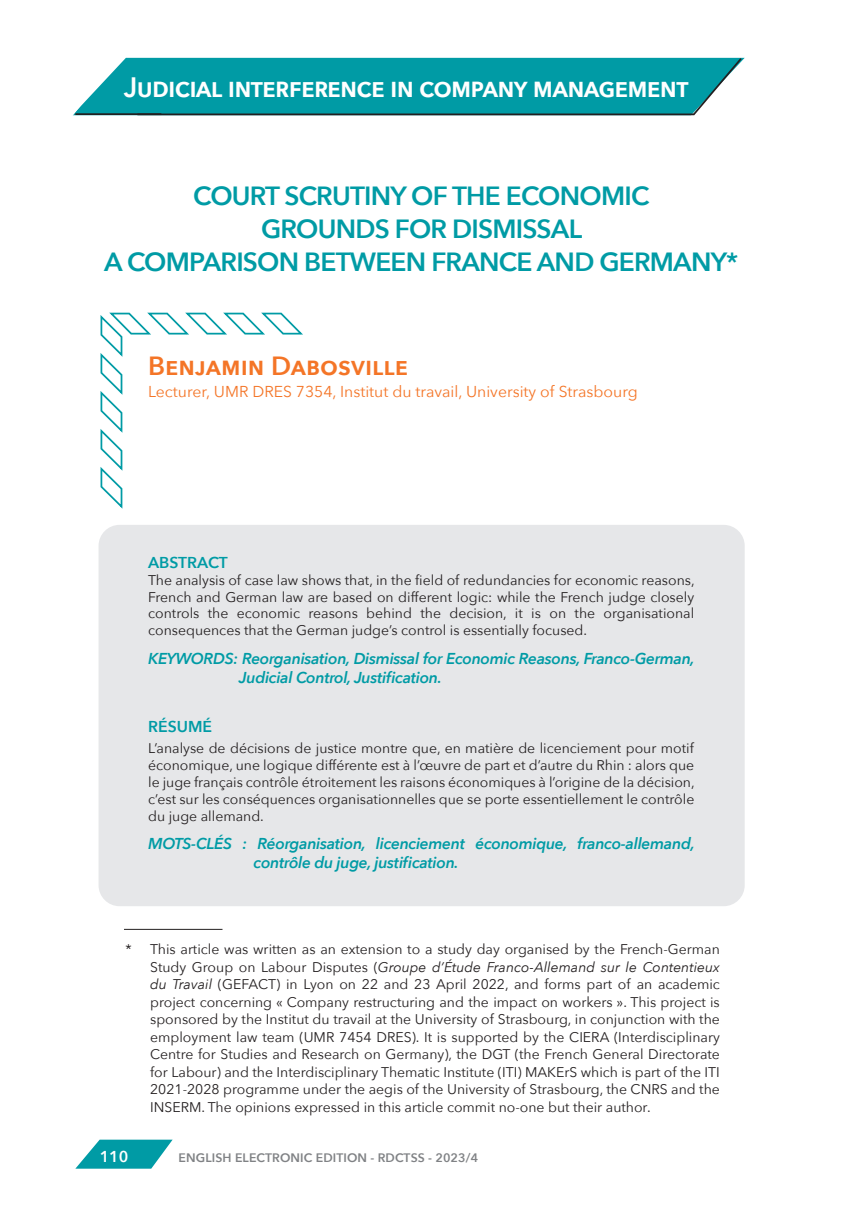
<style>
.page{position:relative;width:844px;height:1216px;background:#fff}
.page>*{position:absolute;margin:0;border:0;box-sizing:border-box;transform-origin:0 0}
.t1{font:600 28px "Avenir Next";letter-spacing:-.03em;color:#fff}
.t2{font:600 26.25px/33.2px "Avenir Next";letter-spacing:-.03em;color:#009ba5;text-align:center}
.Auteur{font:600 26.25px "Avenir Next";letter-spacing:.005em;color:#f47527}
.t3{font:italic 600 15.75px/18.9px "Avenir Next";letter-spacing:-.02em;color:#009ba5}
.Titre_affiliation{font:15.75px "Avenir Next";color:#f47527}
.Titre_affiliation-2{font:600 15.75px "Avenir Next";color:#009ba5}
.t4{font:600 15.75px "Avenir Next";color:#fff}
.Corps_note_de_bas_de_page{font:14px/17.5px "Avenir Next";color:#231f20;text-align:justify}
.t5{font:600 12.25px "Avenir Next";letter-spacing:.01em;color:#808285}
.s1{font-style:italic}
</style>
<div class="page">
<svg style="left:76px;top:1139px;width:96px;height:29px"></svg>
<svg style="left:73px;top:57px;width:671px;height:59px;background:#1aa1aa"></svg>
<hr style="left:75px;top:113px;width:86px;height:2px;background:#231f20">
<div style="left:98px;top:525px;width:646px;height:381px;background:#e6e7e9;border-radius:21px"></div>
<svg style="left:100px;top:312px;width:203px;height:197px"></svg>
<hr style="left:124px;top:928px;width:98px;height:1px;background:#231f20">
<h1 class="t1" style="left:124px;top:63px;width:566px">Judicial interference in company management</h1>
<p class="t2" style="left:104px;top:178px;width:635px">COURT SCRUTINY OF THE ECONOMIC<br>GROUNDS FOR DISMISSAL<br>A COMPARISON BETWEEN FRANCE AND GERMANY*</p>
<p class="Auteur" style="left:148px;top:344px;width:261px">Benjamin Dabosville</p>
<p class="Titre_affiliation" style="left:148px;top:378px;width:491px">Lecturer, UMR DRES 7354, Institut du travail, University of Strasbourg</p>
<p class="Titre_affiliation-2" style="left:148px;top:549px;width:81px">ABSTRACT</p>
<p class="Corps_note_de_bas_de_page" style="left:148px;top:571px;width:548px;line-height:16.8px">The analysis of case law shows that, in the field of redundancies for economic reasons, French and German law are based on different logic: while the French judge closely controls the economic reasons behind the decision, it is on the organisational consequences that the German judge’s control is essentially focused.</p>
<p class="t3" style="left:239px;top:648px;width:457px;text-indent:-91px">KEYWORDS: Reorganisation, Dismissal for Economic Reasons, Franco-German,<br>Judicial Control, Justification.</p>
<p class="Titre_affiliation-2" style="left:148px;top:712px;width:65px">RÉSUMÉ</p>
<p class="Corps_note_de_bas_de_page" style="left:148px;top:739px;width:548px;line-height:16.8px">L’analyse de décisions de justice montre que, en matière de licenciement pour motif économique, une logique différente est à l’œuvre de part et d’autre du Rhin : alors que le juge français contrôle étroitement les raisons économiques à l’origine de la décision, c’est sur les conséquences organisationnelles que se porte essentiellement le contrôle du juge allemand.</p>
<p class="t3" style="left:253px;top:834px;width:442px;text-indent:-105px">MOTS-CLÉS : Réorganisation, licenciement économique, franco-allemand, contrôle du juge, justification.</p>
<p class="Corps_note_de_bas_de_page" style="left:150px;top:940px;width:571px;text-indent:-25px">* This article was written as an extension to a study day organised by the French-German Study Group on Labour Disputes (<span class="s1">Groupe d’Étude Franco-Allemand sur le Contentieux du Travail</span> (GEFACT) in Lyon on 22 and 23 April 2022, and forms part of an academic project concerning « Company restructuring and the impact on workers ». This project is sponsored by the Institut du travail at the University of Strasbourg, in conjunction with the employment law team (UMR 7454 DRES). It is supported by the CIERA (Interdisciplinary Centre for Studies and Research on Germany), the DGT (the French General Directorate for Labour) and the Interdisciplinary Thematic Institute (ITI) MAKErS which is part of the ITI 2021-2028 programme under the aegis of the University of Strasbourg, the CNRS and the INSERM. The opinions expressed in this article commit no-one but their author.</p>
<p class="t4" style="left:100px;top:1142px;width:30px">110</p>
<p class="t5" style="left:178px;top:1146px;width:301px">ENGLISH ELECTRONIC EDITION - RDCTSS - 2023/4</p>
</div>
